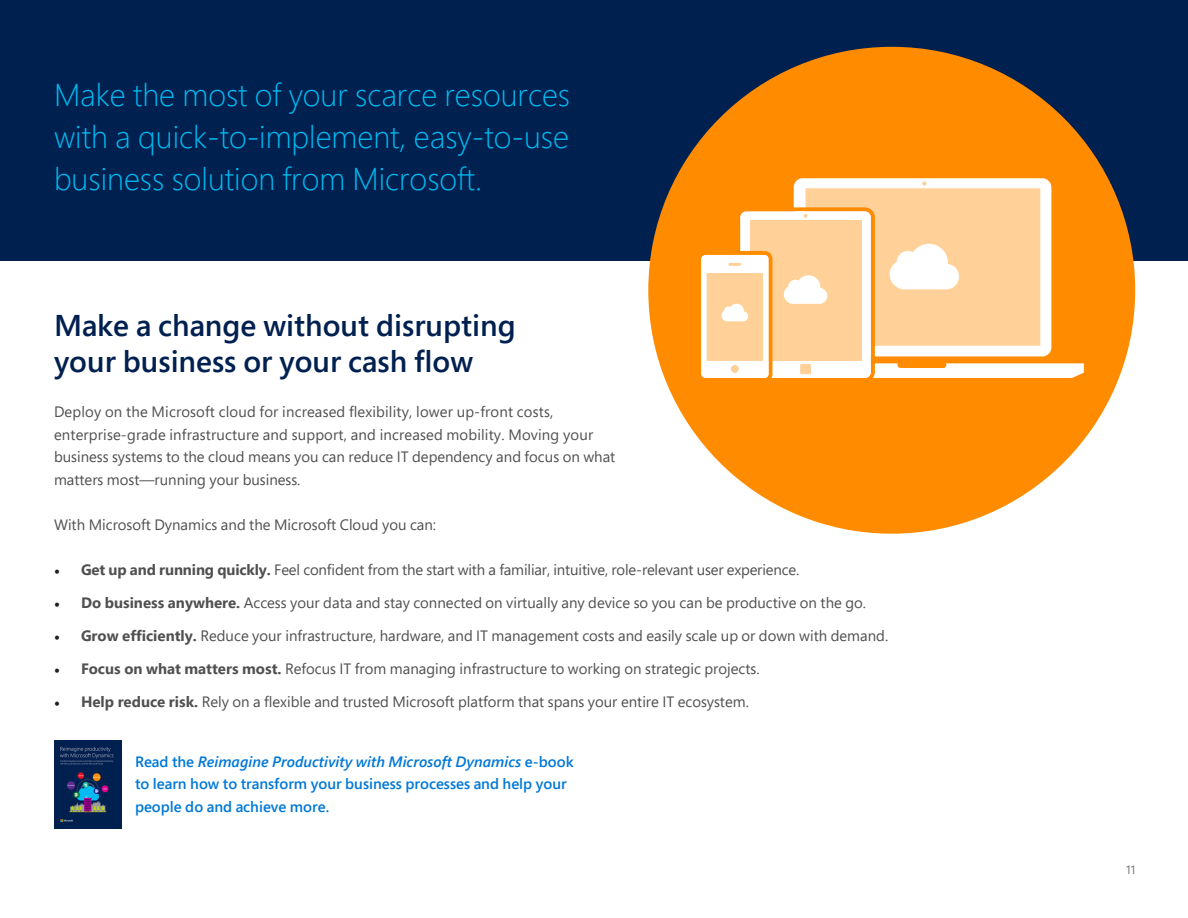
<style>
.page{position:relative;width:1188px;height:918px;background:#fff}
.page>*{position:absolute;margin:0;border:0;box-sizing:border-box;transform-origin:0 0}
.t1{font:300 31.5px/42px "Segoe Pro";color:#00bcf2;text-align:justify}
.t2{font:600 30px/36px "Segoe Pro";color:#002050}
.t3{font:15px/22.5px "Segoe Pro";color:#505050}
.t4{font:600 15px "Segoe Pro";color:#0078d7}
.t5{font:italic 600 15px "Segoe Pro";color:#0078d7}
.t6{font:12px "Segoe Pro";color:#737373}
.s1{font-family:"Minion Pro";font-weight:700;color:#231f20}
.s2{font-weight:700}
.s3{font-style:normal}
</style>
<div class="page">
<div style="left:0;top:0;width:1188px;height:261px;background:#002050"></div>
<div style="left:648px;top:47px;width:487px;height:487px;background:#ff8c00;border-radius:50%"></div>
<svg style="left:793px;top:178px;width:291px;height:200px;fill:#ffd199"></svg>
<svg style="left:890px;top:244px;width:69px;height:45px;background:#fff4e7"></svg>
<svg style="left:922px;top:182px;width:4px;height:3px"></svg>
<svg style="left:701px;top:207px;width:174px;height:171px;background:#ffd6a4"></svg>
<div style="left:731px;top:365px;width:8px;height:8px;background:#ffd199;border-radius:50%"></div>
<img style="left:54px;top:741px;width:68px;height:87px">
<p class="t1" style="left:54px;top:73px;width:518px">Make the most of your scarce resources with a quick-to-implement, easy-to-use business solution from Microsoft.</p>
<p class="t2" style="left:54px;top:307px;width:463px">Make a change without disrupting your business or your cash flow</p>
<p class="t3" style="left:54px;top:400px;width:563px">Deploy on the Microsoft cloud for increased flexibility, lower up-front costs, enterprise-grade infrastructure and support, and increased mobility. Moving your business systems to the cloud means you can reduce IT dependency and focus on what matters most—running your business.</p>
<p class="t3" style="left:54px;top:513px;width:384px">With Microsoft Dynamics and the Microsoft Cloud you can:</p>
<p class="t3" style="left:54px;top:558px;width:747px"><span class="s1">•</span> <span class="s2">Get up and running quickly.</span> Feel confident from the start with a familiar, intuitive, role-relevant user experience.</p>
<p class="t3" style="left:54px;top:591px;width:814px"><span class="s1">•</span> <span class="s2">Do business anywhere.</span> Access your data and stay connected on virtually any device so you can be productive on the go.</p>
<p class="t3" style="left:54px;top:624px;width:836px"><span class="s1">•</span> <span class="s2">Grow efficiently.</span> Reduce your infrastructure, hardware, and IT management costs and easily scale up or down with demand.</p>
<p class="t3" style="left:54px;top:657px;width:707px"><span class="s1">•</span> <span class="s2">Focus on what matters most.</span> Refocus IT from managing infrastructure to working on strategic projects.</p>
<p class="t3" style="left:54px;top:690px;width:696px"><span class="s1">•</span> <span class="s2">Help reduce risk.</span> Rely on a flexible and trusted Microsoft platform that spans your entire IT ecosystem.</p>
<p class="t5" style="left:135px;top:751px;width:440px"><span class="s3">Read the</span> Reimagine Productivity with Microsoft Dynamics <span class="s3">e-book</span></p>
<p class="t4" style="left:135px;top:773px;width:433px">to learn how to transform your business processes and help your</p>
<p class="t4" style="left:135px;top:796px;width:196px">people do and achieve more.</p>
<p class="t6" style="left:1126px;top:861px;width:11px">11</p>
</div>
